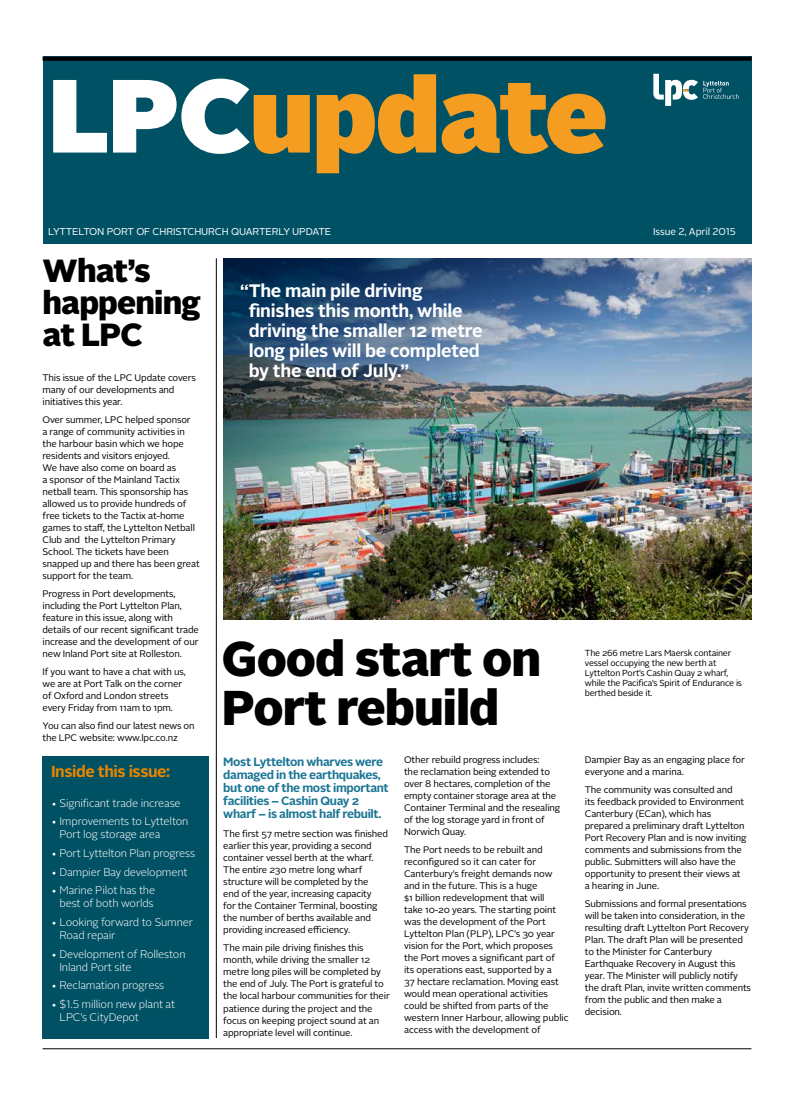
<style>
.page{position:relative;width:794px;height:1106px;background:#fff}
.page>*{position:absolute;margin:0;border:0;box-sizing:border-box;transform-origin:0 0}
.t1{font:900 103.7px "Alright Sans";letter-spacing:-.015em;color:#f59d21}
.t2{font:900 48.7px/48.7px "Alright Sans";letter-spacing:-.02em;color:#000}
.t3{font:900 32px/32px "Alright Sans";letter-spacing:-.025em;color:#000}
.t4{font:700 18px/20px "Alright Sans";letter-spacing:-.015em;color:#fff}
.t5{font:700 16px "Alright Sans";letter-spacing:-.025em;color:#e98600}
.t6{font:700 12px/13px "Alright Sans";letter-spacing:-.03em;color:#1b7594}
.t7{font:300 11px/13px "Alright Sans";letter-spacing:-.015em;color:#fff}
.t8{font:10px "Alright Sans";letter-spacing:-.015em;color:#fff}
.t9{font:9.5px/12px "Alright Sans";letter-spacing:-.015em;color:#000}
.t10{font:8.8px/10px "Alright Sans";letter-spacing:-.02em;color:#000}
.s1{color:#fff}
</style>
<div class="page">
<div style="left:43px;top:57px;width:708px;height:187px;background:#005164"></div>
<svg style="left:43px;top:57px;width:708px;height:4px;background:#000507"></svg>
<hr style="left:43px;top:1048px;width:708px;height:1px;background:#000">
<hr style="left:216px;top:258px;width:1px;height:780px;background:#000">
<svg style="left:653px;top:74px;width:85px;height:32px"></svg>
<div style="left:43px;top:756px;width:166px;height:282px;background:#005164"></div>
<img style="left:223px;top:258px;width:528px;height:361px">
<h1 class="t1" style="left:48px;top:41px;width:561px"><span class="s1">LPC</span>update</h1>
<p class="t8" style="left:48px;top:225px;width:284px">LYTTELTON PORT OF CHRISTCHURCH QUARTERLY UPDATE</p>
<p class="t8" style="left:653px;top:225px;width:84px">Issue 2, April 2015</p>
<h3 class="t3" style="left:43px;top:255px;width:160px">What’s happening at LPC</h3>
<p class="t9" style="left:43px;top:372px;width:155px">This issue of the LPC Update covers many of our developments and initiatives this year.</p>
<p class="t9" style="left:43px;top:414px;width:159px">Over summer, LPC helped sponsor<br>a range of community activities in the harbour basin which we hope residents and visitors enjoyed.<br>We have also come on board as<br>a sponsor of the Mainland Tactix netball team. This sponsorship has allowed us to provide hundreds of free tickets to the Tactix at-home games to staff, the Lyttelton Netball<br>Club and the Lyttelton Primary<br>School. The tickets have been snapped up and there has been great support for the team.</p>
<p class="t9" style="left:43px;top:588px;width:158px">Progress in Port developments, including the Port Lyttelton Plan, feature in this issue, along with details of our recent significant trade increase and the development of our new Inland Port site at Rolleston.</p>
<p class="t9" style="left:43px;top:666px;width:145px">If you want to have a chat with us, we are at Port Talk on the corner of Oxford and London streets every Friday from 11am to 1pm.</p>
<p class="t9" style="left:43px;top:720px;width:154px">You can also find our latest news on the LPC website: www.lpc.co.nz</p>
<h3 class="t5" style="left:51px;top:760px;width:121px">Inside this issue:</h3>
<p class="t7" style="left:51px;top:796px;width:131px">• Significant trade increase</p>
<p class="t7" style="left:60px;top:815px;width:130px;text-indent:-8px">• Improvements to Lyttelton<br>Port log storage area</p>
<p class="t7" style="left:51px;top:846px;width:145px">• Port Lyttelton Plan progress</p>
<p class="t7" style="left:51px;top:865px;width:138px">• Dampier Bay development</p>
<p class="t7" style="left:51px;top:884px;width:106px;text-align:right">• Marine Pilot has the best of both worlds</p>
<p class="t7" style="left:60px;top:915px;width:135px;text-indent:-8px">• Looking forward to Sumner<br>Road repair</p>
<p class="t7" style="left:60px;top:947px;width:128px;text-indent:-8px">• Development of Rolleston<br>Inland Port site</p>
<p class="t7" style="left:51px;top:979px;width:115px">• Reclamation progress</p>
<p class="t7" style="left:60px;top:997px;width:117px;text-indent:-8px">• $1.5 million new plant at<br>LPC’s CityDepot</p>
<h3 class="t4" style="left:249px;top:280px;width:235px;text-indent:-8px">“The main pile driving finishes this month, while driving the smaller 12 metre long piles will be completed by the end of July.”</h3>
<h2 class="t2" style="left:222px;top:635px;width:321px">Good start on<br>Port rebuild</h2>
<p class="t10" style="left:585px;top:648px;width:159px">The 266 metre Lars Maersk container vessel occupying the new berth at Lyttelton Port’s Cashin Quay 2 wharf, while the Pacifica’s Spirit of Endurance is berthed beside it.</p>
<p class="t6" style="left:223px;top:755px;width:167px">Most Lyttelton wharves were damaged in the earthquakes, but one of the most important facilities – Cashin Quay 2 wharf – is almost half rebuilt.</p>
<p class="t9" style="left:223px;top:828px;width:166px">The first 57 metre section was finished earlier this year, providing a second container vessel berth at the wharf.<br>The entire 230 metre long wharf structure will be completed by the<br>end of the year, increasing capacity<br>for the Container Terminal, boosting the number of berths available and providing increased efficiency.</p>
<p class="t9" style="left:223px;top:942px;width:168px">The main pile driving finishes this month, while driving the smaller 12 metre long piles will be completed by the end of July. The Port is grateful to the local harbour communities for their patience during the project and the focus on keeping project sound at an appropriate level will continue.</p>
<p class="t9" style="left:404px;top:754px;width:158px">Other rebuild progress includes:<br>the reclamation being extended to over 8 hectares, completion of the empty container storage area at the<br>Container Terminal and the resealing of the log storage yard in front of<br>Norwich Quay.</p>
<p class="t9" style="left:404px;top:844px;width:166px">The Port needs to be rebuilt and reconfigured so it can cater for Canterbury’s freight demands now and in the future. This is a huge<br>$1 billion redevelopment that will<br>take 10-20 years. The starting point was the development of the Port Lyttelton Plan (PLP), LPC’s 30 year vision for the Port, which proposes the Port moves a significant part of<br>its operations east, supported by a<br>37 hectare reclamation. Moving east would mean operational activities could be shifted from parts of the western Inner Harbour, allowing public access with the development of</p>
<p class="t9" style="left:585px;top:753px;width:162px">Dampier Bay as an engaging place for everyone and a marina.</p>
<p class="t9" style="left:585px;top:783px;width:163px">The community was consulted and<br>its feedback provided to Environment Canterbury (ECan), which has prepared a preliminary draft Lyttelton Port Recovery Plan and is now inviting comments and submissions from the public. Submitters will also have the opportunity to present their views at a hearing in June.</p>
<p class="t9" style="left:585px;top:897px;width:168px">Submissions and formal presentations will be taken into consideration, in the resulting draft Lyttelton Port Recovery Plan. The draft Plan will be presented to the Minister for Canterbury Earthquake Recovery in August this year. The Minister will publicly notify the draft Plan, invite written comments from the public and then make a decision.</p>
</div>
